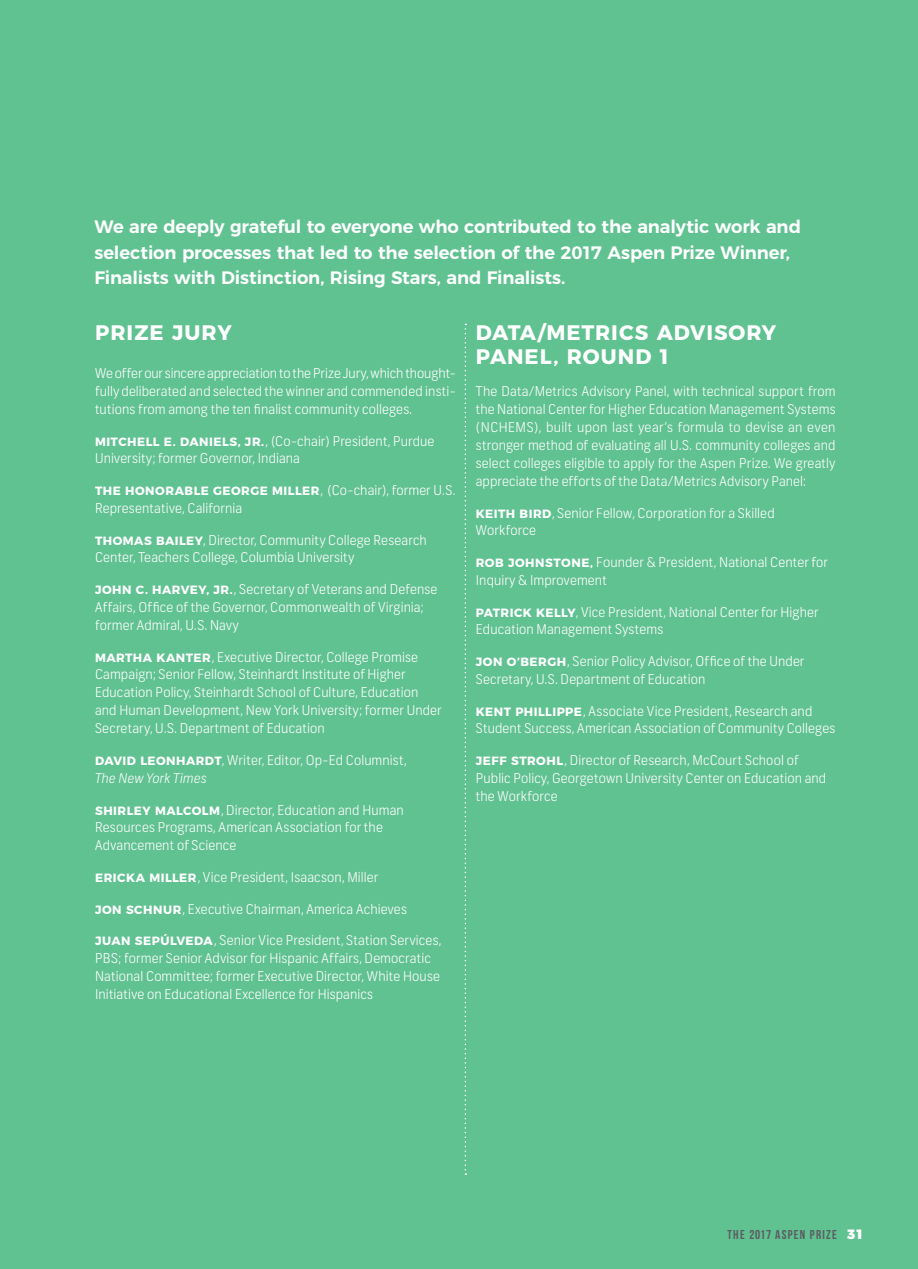
<style>
.page{position:relative;width:918px;height:1269px;background:#60c191}
.page>*{position:absolute;margin:0;border:0;box-sizing:border-box;transform-origin:0 0}
.OUTCOMES{font:700 21px/24px "Montserrat";letter-spacing:.045em;color:#fff}
.bullets1{font:700 21px "Montserrat";letter-spacing:.05em;color:#fff}
.OUTCOMES-Subtext{font:600 18px/25.5px "Montserrat";letter-spacing:-.01em;color:#fff}
.bullets1-2{font:300 13.5px/18px "Frank";letter-spacing:.01em;color:#fff}
.body{font:300 13.5px/18px "Frank";letter-spacing:.01em;color:#fff;text-align:justify}
.t1{font:900 13.5px "Montserrat";color:#fff}
.t2{font:12.9px "Bebas Neue";letter-spacing:.1em;color:#5b5c61}
.bullets1-3{font:700 12px "Montserrat";letter-spacing:.045em;color:#fff}
.s1{font-family:"Montserrat";font-weight:700;font-size:12px}
.s2{font-family:"Frank";font-weight:300;font-size:13.5px}
.s3{font-style:italic}
</style>
<div class="page">
<svg style="left:465px;top:324px;width:1px;height:851px"></svg>
<p class="OUTCOMES-Subtext" style="left:94px;top:213px;width:708px">We are deeply grateful to everyone who contributed to the analytic work and selection processes that led to the selection of the 2017 Aspen Prize Winner,<br>Finalists with Distinction, Rising Stars, and Finalists.</p>
<p class="bullets1" style="left:95px;top:315px;width:138px">PRIZE JURY</p>
<p class="body" style="left:95px;top:364px;width:362px">We offer our sincere appreciation to the Prize Jury, which thought&shy;fully deliberated and selected the winner and commended insti&shy;tutions from among the ten finalist community colleges.</p>
<p class="bullets1-2" style="left:95px;top:432px;width:341px"><span class="s1">MITCHELL E. DANIELS, JR.</span>, (Co-chair) President, Purdue<br>University; former Governor, Indiana</p>
<p class="bullets1-3" style="left:95px;top:481px;width:362px">THE HONORABLE GEORGE MILLER<span class="s2">, (Co-chair), former U.S.</span></p>
<p class="bullets1-2" style="left:95px;top:499px;width:149px">Representative, California</p>
<p class="bullets1-2" style="left:95px;top:531px;width:333px"><span class="s1">THOMAS BAILEY</span>, Director, Community College Research<br>Center, Teachers College, Columbia University</p>
<p class="bullets1-2" style="left:95px;top:580px;width:344px"><span class="s1">JOHN C. HARVEY, JR.</span>, Secretary of Veterans and Defense<br>Affairs, Office of the Governor, Commonwealth of Virginia; former Admiral, U.S. Navy</p>
<p class="bullets1-2" style="left:95px;top:648px;width:348px"><span class="s1">MARTHA KANTER</span>, Executive Director, College Promise Campaign; Senior Fellow, Steinhardt Institute of Higher Education Policy, Steinhardt School of Culture, Education and Human Development, New York University; former Under Secretary, U.S. Department of Education</p>
<p class="bullets1-2" style="left:95px;top:751px;width:313px"><span class="s1">DAVID LEONHARDT</span>, Writer, Editor, Op-Ed Columnist,<br><span class="s3">The New York Times</span></p>
<p class="bullets1-2" style="left:95px;top:801px;width:310px"><span class="s1">SHIRLEY MALCOLM</span>, Director, Education and Human<br>Resources Programs, American Association for the<br>Advancement of Science</p>
<p class="bullets1-2" style="left:95px;top:868px;width:285px"><span class="s1">ERICKA MILLER</span>, Vice President, Isaacson, Miller</p>
<p class="bullets1-2" style="left:95px;top:900px;width:313px"><span class="s1">JON SCHNUR</span>, Executive Chairman, America Achieves</p>
<p class="bullets1-2" style="left:95px;top:931px;width:348px"><span class="s1">JUAN SEPÚLVEDA</span>, Senior Vice President, Station Services, PBS; former Senior Advisor for Hispanic Affairs, Democratic National Committee; former Executive Director, White House Initiative on Educational Excellence for Hispanics</p>
<p class="OUTCOMES" style="left:476px;top:319px;width:302px">DATA/METRICS ADVISORY<br>PANEL, ROUND 1</p>
<p class="body" style="left:476px;top:382px;width:361px">The Data/Metrics Advisory Panel, with technical support from the National Center for Higher Education Management Systems (NCHEMS), built upon last year’s formula to devise an even stronger method of evaluating all U.S. community colleges and select colleges eligible to apply for the Aspen Prize. We greatly appreciate the efforts of the Data/Metrics Advisory Panel:</p>
<p class="bullets1-2" style="left:476px;top:504px;width:300px"><span class="s1">KEITH BIRD</span>, Senior Fellow, Corporation for a Skilled<br>Workforce</p>
<p class="bullets1-2" style="left:476px;top:553px;width:354px"><span class="s1">ROB JOHNSTONE,</span> Founder &amp; President, National Center for<br>Inquiry &amp; Improvement</p>
<p class="bullets1-2" style="left:476px;top:603px;width:344px"><span class="s1">PATRICK KELLY</span>, Vice President, National Center for Higher<br>Education Management Systems</p>
<p class="bullets1-2" style="left:476px;top:652px;width:330px"><span class="s1">JON O’BERGH</span>, Senior Policy Advisor, Office of the Under<br>Secretary, U.S. Department of Education</p>
<p class="bullets1-2" style="left:476px;top:702px;width:361px"><span class="s1">KENT PHILLIPPE</span>, Associate Vice President, Research and<br>Student Success, American Association of Community Colleges</p>
<p class="bullets1-2" style="left:476px;top:751px;width:352px"><span class="s1">JEFF STROHL</span>, Director of Research, McCourt School of<br>Public Policy, Georgetown University Center on Education and the Workforce</p>
<p class="t2" style="left:727px;top:1228px;width:111px">THE 2017 ASPEN PRIZE</p>
<p class="t1" style="left:847px;top:1223px;width:18px">31</p>
</div>
